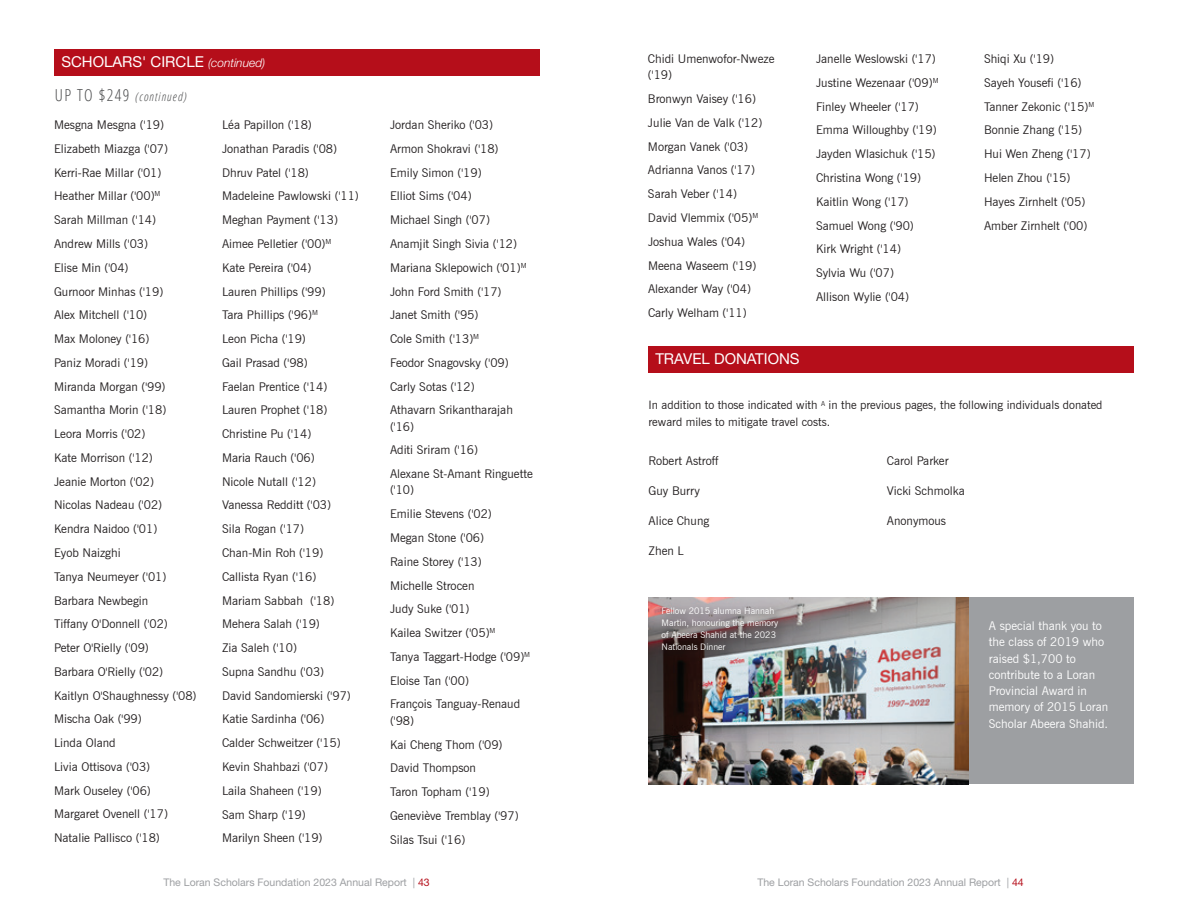
<style>
.page{position:relative;width:1188px;height:918px;background:#fff}
.page>*{position:absolute;margin:0;border:0;box-sizing:border-box;transform-origin:0 0}
.t1{font:15px "Helvetica Neue LT Std";color:#fff}
.t2{font:12px/23.9px "News Gothic BT";color:#231f20}
.t3{font:12px/16.2px "News Gothic BT";color:#fff}
.t4{font:italic 300 condensed 12px "Open Sans";letter-spacing:.085em;color:#4b4c4d}
.t5{font:11.7px/16.5px "News Gothic BT";color:#231f20}
.t6{font:10.5px "Helvetica Neue LT Std";color:#9d9fa2}
.t7{font:9px/12px "News Gothic BT";color:#fff}
.s1{font-weight:300;font-style:italic;font-size:12px}
.s2{font-style:normal;font-size:16.5px}
.s3{color:#b50e1a}
</style>
<div class="page">
<div style="left:54px;top:50px;width:486px;height:26px;background:#b50e1a"></div>
<div style="left:648px;top:346px;width:486px;height:27px;background:#b50e1a"></div>
<div style="left:969px;top:597px;width:165px;height:187px;background:#9d9fa2"></div>
<img style="left:648px;top:597px;width:321px;height:187px">
<div style="left:658px;top:604px;width:132px;height:58px;background:#231f20;opacity:.75"></div>
<p class="t2" style="left:816px;top:47px;width:124px">Janelle Weslowski ('17)<br>Justine Wezenaar ('09)<sup>M<br></sup>Finley Wheeler ('17)<br>Emma Willoughby ('19)<br>Jayden Wlasichuk ('15)<br>Christina Wong ('19)<br>Kaitlin Wong ('17)<br>Samuel Wong ('90)<br>Kirk Wright ('14)<br>Sylvia Wu ('07)<br>Allison Wylie ('04)</p>
<p class="t2" style="left:984px;top:47px;width:112px">Shiqi Xu ('19)<br>Sayeh Yousefi ('16)<br>Tanner Zekonic ('15)<sup>M<br></sup>Bonnie Zhang ('15)<br>Hui Wen Zheng ('17)<br>Helen Zhou ('15)<br>Hayes Zirnhelt ('05)<br>Amber Zirnhelt ('00)</p>
<p class="t1" style="left:61px;top:53px;width:206px">SCHOLARS' CIRCLE <span class="s1">(continued)</span></p>
<p class="t2" style="left:648px;top:51px;width:128px;line-height:16.2px">Chidi Umenwofor-Nweze ('19)</p>
<p class="t2" style="left:648px;top:87px;width:116px">Bronwyn Vaisey ('16)<br>Julie Van de Valk ('12)<br>Morgan Vanek ('03)<br>Adrianna Vanos ('17)<br>Sarah Veber ('14)<br>David Vlemmix ('05)<sup>M<br></sup>Joshua Wales ('04)<br>Meena Waseem ('19)<br>Alexander Way ('04)<br>Carly Welham ('11)</p>
<p class="t4" style="left:55px;top:88px;width:133px"><span class="s2">UP TO $249</span> (continued)</p>
<p class="t2" style="left:54px;top:113px;width:144px">Mesgna Mesgna ('19)<br>Elizabeth Miazga ('07)<br>Kerri-Rae Millar ('01)<br>Heather Millar ('00)<sup>M<br></sup>Sarah Millman ('14)<br>Andrew Mills ('03)<br>Elise Min ('04)<br>Gurnoor Minhas ('19)<br>Alex Mitchell ('10)<br>Max Moloney ('16)<br>Paniz Moradi ('19)<br>Miranda Morgan ('99)<br>Samantha Morin ('18)<br>Leora Morris ('02)<br>Kate Morrison ('12)<br>Jeanie Morton ('02)<br>Nicolas Nadeau ('02)<br>Kendra Naidoo ('01)<br>Eyob Naizghi<br>Tanya Neumeyer ('01)<br>Barbara Newbegin<br>Tiffany O'Donnell ('02)<br>Peter O'Rielly ('09)<br>Barbara O'Rielly ('02)<br>Kaitlyn O'Shaughnessy ('08)<br>Mischa Oak ('99)<br>Linda Oland<br>Livia Ottisova ('03)<br>Mark Ouseley ('06)<br>Margaret Ovenell ('17)<br>Natalie Pallisco ('18)</p>
<p class="t2" style="left:222px;top:113px;width:138px">Léa Papillon ('18)<br>Jonathan Paradis ('08)<br>Dhruv Patel ('18)<br>Madeleine Pawlowski ('11)<br>Meghan Payment ('13)<br>Aimee Pelletier ('00)<sup>M<br></sup>Kate Pereira ('04)<br>Lauren Phillips ('99)<br>Tara Phillips ('96)<sup>M<br></sup>Leon Picha ('19)<br>Gail Prasad ('98)<br>Faelan Prentice ('14)<br>Lauren Prophet ('18)<br>Christine Pu ('14)<br>Maria Rauch ('06)<br>Nicole Nutall ('12)<br>Vanessa Redditt ('03)<br>Sila Rogan ('17)<br>Chan-Min Roh ('19)<br>Callista Ryan ('16)<br>Mariam Sabbah ('18)<br>Mehera Salah ('19)<br>Zia Saleh ('10)<br>Supna Sandhu ('03)<br>David Sandomierski ('97)<br>Katie Sardinha ('06)<br>Calder Schweitzer ('15)<br>Kevin Shahbazi ('07)<br>Laila Shaheen ('19)<br>Sam Sharp ('19)<br>Marilyn Sheen ('19)</p>
<p class="t2" style="left:390px;top:113px;width:138px">Jordan Sheriko ('03)<br>Armon Shokravi ('18)<br>Emily Simon ('19)<br>Elliot Sims ('04)<br>Michael Singh ('07)<br>Anamjit Singh Sivia ('12)<br>Mariana Sklepowich ('01)<sup>M<br></sup>John Ford Smith ('17)<br>Janet Smith ('95)<br>Cole Smith ('13)<sup>M<br></sup>Feodor Snagovsky ('09)<br>Carly Sotas ('12)<br>Athavarn Srikantharajah</p>
<p class="t1" style="left:655px;top:350px;width:146px">TRAVEL DONATIONS</p>
<p class="t5" style="left:649px;top:397px;width:455px">In addition to those indicated with <sup>A</sup> in the previous pages, the following individuals donated reward miles to mitigate travel costs.</p>
<p class="t2" style="left:649px;top:449px;width:72px">Robert Astroff</p>
<p class="t2" style="left:649px;top:479px;width:53px">Guy Burry</p>
<p class="t2" style="left:649px;top:509px;width:62px">Alice Chung</p>
<p class="t2" style="left:649px;top:539px;width:37px">Zhen L</p>
<p class="t2" style="left:390px;top:414px;width:144px">('16)<br>Aditi Sriram ('16)<br>Alexane St-Amant Ringuette</p>
<p class="t2" style="left:390px;top:478px;width:142px">('10)<br>Emilie Stevens ('02)<br>Megan Stone ('06)<br>Raine Storey ('13)<br>Michelle Strocen<br>Judy Suke ('01)<br>Kailea Switzer ('05)<sup>M<br></sup>Tanya Taggart-Hodge ('09)<sup>M<br></sup>Eloise Tan ('00)<br>François Tanguay-Renaud</p>
<p class="t2" style="left:390px;top:709px;width:130px">('98)<br>Kai Cheng Thom ('09)<br>David Thompson<br>Taron Topham ('19)<br>Geneviève Tremblay ('97)<br>Silas Tsui ('16)</p>
<p class="t2" style="left:887px;top:449px;width:63px">Carol Parker</p>
<p class="t2" style="left:887px;top:479px;width:79px">Vicki Schmolka</p>
<p class="t2" style="left:887px;top:509px;width:61px">Anonymous</p>
<p class="t7" style="left:662px;top:605px;width:118px">Fellow 2015 alumna Hannah<br>Martin, honouring the memory of Abeera Shahid at the 2023<br>Nationals Dinner</p>
<p class="t3" style="left:989px;top:618px;width:121px">A special thank you to the class of 2019 who raised $1,700 to contribute to a Loran<br>Provincial Award in memory of 2015 Loran<br>Scholar Abeera Shahid.</p>
<p class="t6" style="left:163px;top:876px;width:268px">The Loran Scholars Foundation 2023 Annual Report | <span class="s3">43</span></p>
<p class="t6" style="left:757px;top:876px;width:268px">The Loran Scholars Foundation 2023 Annual Report | <span class="s3">44</span></p>
</div>
